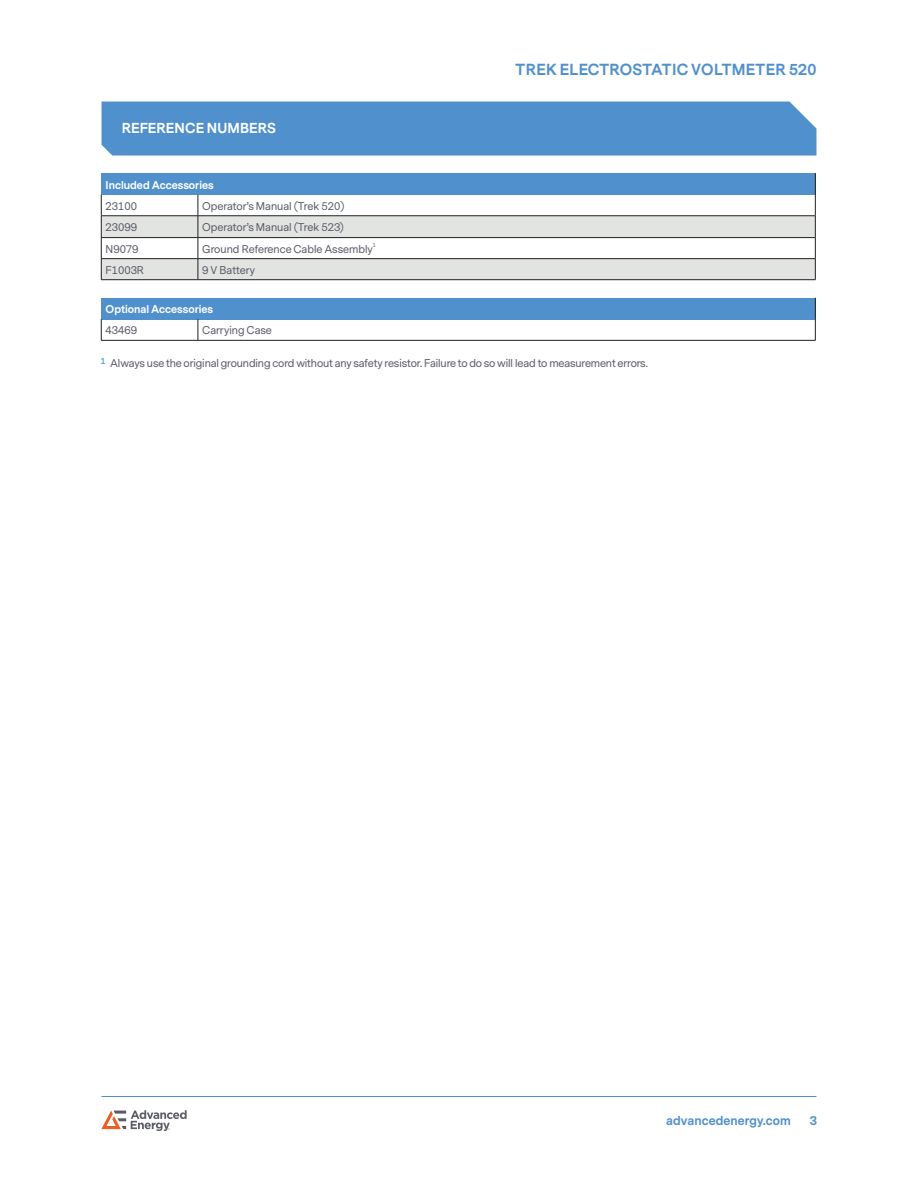
<style>
.page{position:relative;width:918px;height:1188px;background:#fff}
.page>*{position:absolute;margin:0;border:0;box-sizing:border-box;transform-origin:0 0}
.t1{font:700 15px "Messina Sans";letter-spacing:.02em;color:#5090cc}
.Heading_1{font:700 13.5px "Messina Sans";letter-spacing:.01em;color:#fff}
.t2{font:700 12px "Messina Sans";letter-spacing:.01em;color:#5090cc}
.AE___Table_text__Dk{font:10.5px "Messina Sans";color:#5a5c66}
.Anchored_Box{font:10.5px "Messina Sans";letter-spacing:-.01em;color:#5a5c66}
.AE___Table_Header_te{font:700 10.5px "Messina Sans";color:#fff}
.AE___Table_text__Dk-2{font:5.25px "Messina Sans";color:#5a5c66}
</style>
<div class="page">
<hr style="left:102px;top:1096px;width:714px;height:1px;background:#5090cc">
<svg style="left:101px;top:1110px;width:86px;height:21px"></svg>
<div style="left:101px;top:173px;width:714px;height:22px;background:#5090cc"></div>
<svg style="left:102px;top:217px;width:713px;height:62px;fill:#e2e4e2"></svg>
<hr style="left:101px;top:216px;width:97px;height:1px;background:#231f20">
<hr style="left:198px;top:216px;width:618px;height:1px;background:#231f20">
<hr style="left:101px;top:237px;width:97px;height:1px;background:#231f20">
<hr style="left:198px;top:237px;width:618px;height:1px;background:#231f20">
<hr style="left:101px;top:258px;width:97px;height:1px;background:#231f20">
<svg style="left:101px;top:195px;width:1px;height:84px"></svg>
<hr style="left:198px;top:258px;width:618px;height:1px;background:#231f20">
<svg style="left:198px;top:195px;width:1px;height:84px"></svg>
<svg style="left:815px;top:173px;width:1px;height:106px"></svg>
<hr style="left:101px;top:279px;width:97px;height:1px;background:#231f20">
<hr style="left:198px;top:279px;width:618px;height:1px;background:#231f20">
<div style="left:101px;top:298px;width:714px;height:21px;background:#5090cc"></div>
<svg style="left:101px;top:319px;width:1px;height:21px"></svg>
<svg style="left:198px;top:319px;width:1px;height:21px"></svg>
<svg style="left:815px;top:298px;width:1px;height:42px"></svg>
<hr style="left:101px;top:340px;width:97px;height:1px;background:#231f20">
<hr style="left:198px;top:340px;width:618px;height:1px;background:#231f20">
<div style="left:102px;top:102px;width:714px;height:54px;background:#5090cc"></div>
<p class="Heading_1" style="left:122px;top:119px;width:156px">REFERENCE NUMBERS</p>
<p class="AE___Table_Header_te" style="left:106px;top:178px;width:110px">Included Accessories</p>
<p class="AE___Table_text__Dk" style="left:106px;top:199px;width:33px">23100</p>
<p class="AE___Table_text__Dk" style="left:202px;top:199px;width:143px">Operator’s Manual (Trek 520)</p>
<p class="AE___Table_text__Dk" style="left:106px;top:220px;width:33px">23099</p>
<p class="AE___Table_text__Dk" style="left:202px;top:220px;width:143px">Operator’s Manual (Trek 523)</p>
<p class="AE___Table_text__Dk" style="left:106px;top:242px;width:34px">N9079</p>
<p class="AE___Table_text__Dk" style="left:202px;top:242px;width:172px">Ground Reference Cable Assembly</p>
<p class="AE___Table_text__Dk-2" style="left:373px;top:242px;width:5px">1</p>
<p class="AE___Table_text__Dk" style="left:106px;top:263px;width:40px">F1003R</p>
<p class="AE___Table_text__Dk" style="left:202px;top:263px;width:54px">9 V Battery</p>
<p class="AE___Table_Header_te" style="left:106px;top:302px;width:109px">Optional Accessories</p>
<p class="AE___Table_text__Dk" style="left:106px;top:324px;width:33px">43469</p>
<p class="AE___Table_text__Dk" style="left:202px;top:324px;width:71px">Carrying Case</p>
<h1 class="t1" style="left:516px;top:59px;width:302px">TREK ELECTROSTATIC VOLTMETER 520</h1>
<p class="Anchored_Box" style="left:101px;top:356px;width:548px"><sup>1</sup> Always use the original grounding cord without any safety resistor. Failure to do so will lead to measurement errors.</p>
<p class="t2" style="left:666px;top:1113px;width:126px">advancedenergy.com</p>
<p class="t2" style="left:810px;top:1113px;width:9px">3</p>
</div>
